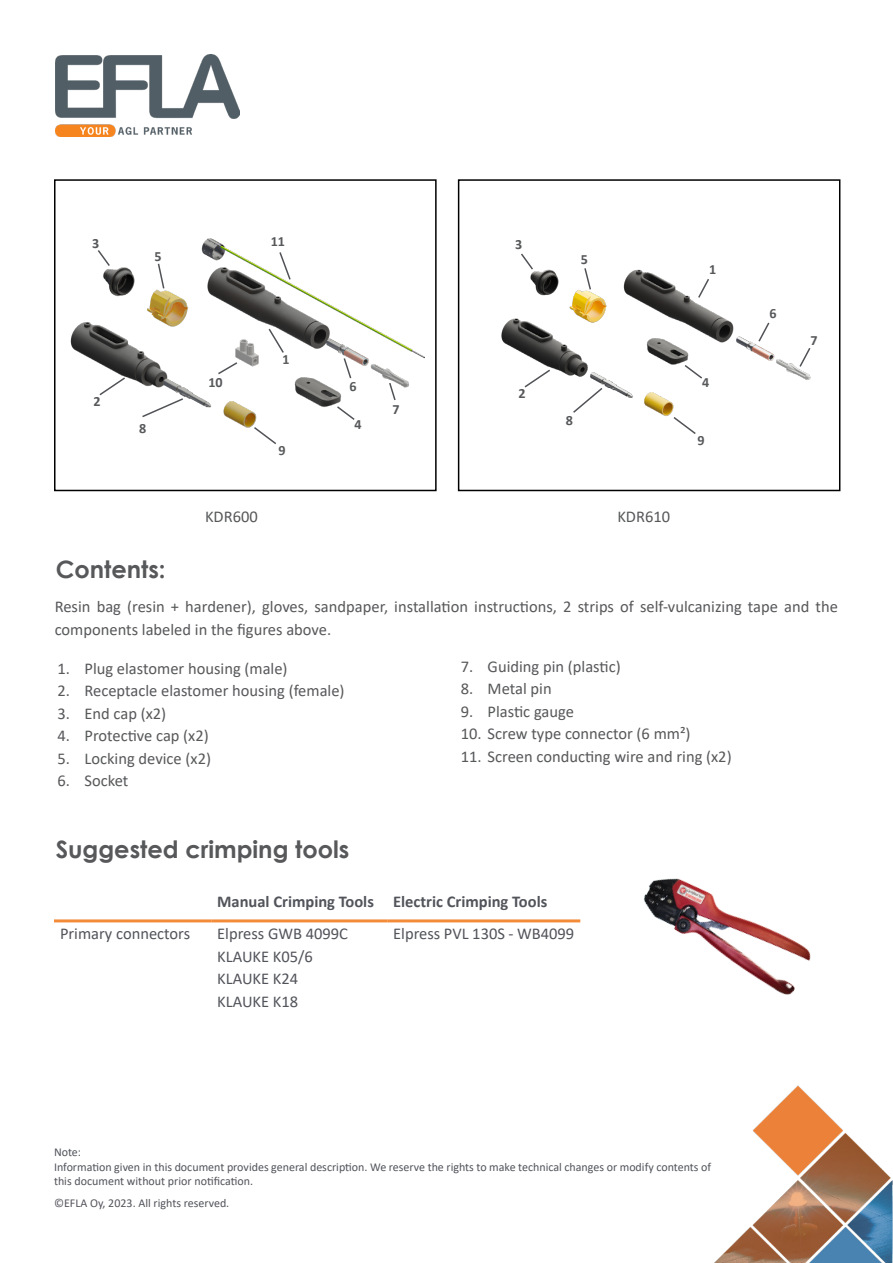
<style>
.page{position:relative;width:893px;height:1263px;background:#fff}
.page>*{position:absolute;margin:0;border:0;box-sizing:border-box;transform-origin:0 0}
._3_Third_level_Headline{font:700 24px "Century Gothic";color:#57585a}
.A_Body_text{font:16.5px/22.5px "Calibri";color:#57585a}
.A_Body_text_no_space{font:16.5px "Calibri";color:#52545b}
.A_Body_text_no_space-2{font:700 16.5px "Calibri";color:#52545b}
.A_Body_text-2{font:700 14.1px "Calibri";color:#57585a}
.A_Body_text_no_space-3{font:12px/14.4px "Calibri";color:#52545b}
</style>
<div class="page">
<img style="left:55px;top:54px;width:184px;height:82px">
<img style="left:714px;top:1085px;width:179px;height:178px">
<svg style="left:54px;top:922px;width:526px;height:1px"></svg>
<hr style="left:54px;top:919px;width:157px;height:3px;background:#f48b39">
<hr style="left:211px;top:919px;width:176px;height:3px;background:#f48b39">
<hr style="left:387px;top:919px;width:193px;height:3px;background:#f48b39">
<img style="left:643px;top:878px;width:168px;height:117px">
<img style="left:501px;top:269px;width:310px;height:147px">
<div style="left:458px;top:179px;width:382px;height:312px;border:2px solid #000"></div>
<img style="left:70px;top:238px;width:355px;height:190px">
<div style="left:54px;top:179px;width:383px;height:312px;border:2px solid #000"></div>
<svg style="left:98px;top:376px;width:29px;height:21px"></svg>
<svg style="left:96px;top:248px;width:15px;height:20px"></svg>
<svg style="left:335px;top:405px;width:21px;height:16px"></svg>
<svg style="left:157px;top:262px;width:9px;height:28px"></svg>
<svg style="left:342px;top:357px;width:11px;height:23px"></svg>
<svg style="left:388px;top:381px;width:9px;height:21px"></svg>
<svg style="left:141px;top:397px;width:44px;height:22px"></svg>
<svg style="left:252px;top:425px;width:26px;height:20px"></svg>
<svg style="left:216px;top:361px;width:23px;height:15px"></svg>
<svg style="left:278px;top:250px;width:14px;height:31px"></svg>
<svg style="left:523px;top:368px;width:29px;height:21px"></svg>
<svg style="left:571px;top:386px;width:33px;height:28px"></svg>
<svg style="left:672px;top:415px;width:25px;height:19px"></svg>
<svg style="left:683px;top:363px;width:21px;height:17px"></svg>
<svg style="left:519px;top:253px;width:16px;height:18px"></svg>
<svg style="left:583px;top:268px;width:9px;height:23px"></svg>
<svg style="left:757px;top:321px;width:14px;height:22px"></svg>
<svg style="left:697px;top:277px;width:13px;height:22px"></svg>
<svg style="left:798px;top:346px;width:13px;height:22px"></svg>
<svg style="left:267px;top:327px;width:22px;height:37px"></svg>
<p class="A_Body_text-2" style="left:92px;top:233px;width:9px">3</p>
<p class="A_Body_text-2" style="left:154px;top:246px;width:9px">5</p>
<p class="A_Body_text-2" style="left:94px;top:391px;width:9px">2</p>
<p class="A_Body_text-2" style="left:139px;top:419px;width:9px">8</p>
<p class="_3_Third_level_Headline" style="left:56px;top:551px;width:111px">Contents:</p>
<p class="A_Body_text-2" style="left:271px;top:231px;width:16px">11</p>
<p class="A_Body_text-2" style="left:515px;top:234px;width:9px">3</p>
<p class="A_Body_text-2" style="left:581px;top:249px;width:9px">5</p>
<p class="A_Body_text-2" style="left:709px;top:260px;width:9px">1</p>
<p class="A_Body_text-2" style="left:208px;top:372px;width:16px">10</p>
<p class="A_Body_text-2" style="left:279px;top:440px;width:9px">9</p>
<p class="A_Body_text-2" style="left:350px;top:376px;width:9px">6</p>
<p class="A_Body_text-2" style="left:355px;top:414px;width:9px">4</p>
<p class="A_Body_text-2" style="left:392px;top:399px;width:9px">7</p>
<p class="A_Body_text-2" style="left:519px;top:383px;width:9px">2</p>
<p class="A_Body_text-2" style="left:566px;top:410px;width:9px">8</p>
<p class="A_Body_text" style="left:205px;top:505px;width:54px">KDR600</p>
<p class="A_Body_text" style="left:617px;top:505px;width:54px">KDR610</p>
<p class="A_Body_text-2" style="left:702px;top:373px;width:9px">4</p>
<p class="A_Body_text-2" style="left:697px;top:430px;width:9px">9</p>
<p class="A_Body_text-2" style="left:769px;top:303px;width:9px">6</p>
<p class="A_Body_text-2" style="left:810px;top:330px;width:9px">7</p>
<p class="A_Body_text" style="left:55px;top:595px;width:785px">Resin bag (resin + hardener), gloves, sandpaper, installation instructions, 2 strips of self‐vulcanizing tape and the components labeled in the figures above.</p>
<p class="A_Body_text" style="left:58px;top:656px;width:232px">1. Plug elastomer housing (male)</p>
<p class="A_Body_text" style="left:58px;top:679px;width:288px">2. Receptacle elastomer housing (female)</p>
<p class="A_Body_text" style="left:58px;top:701px;width:110px">3. End cap (x2)</p>
<p class="A_Body_text" style="left:58px;top:724px;width:153px">4. Protective cap (x2)</p>
<p class="A_Body_text" style="left:58px;top:746px;width:155px">5. Locking device (x2)</p>
<p class="A_Body_text" style="left:58px;top:769px;width:72px">6. Socket</p>
<p class="_3_Third_level_Headline" style="left:56px;top:831px;width:295px">Suggested crimping tools</p>
<p class="A_Body_text" style="left:461px;top:655px;width:162px">7. Guiding pin (plastic)</p>
<p class="A_Body_text" style="left:461px;top:677px;width:92px">8. Metal pin</p>
<p class="A_Body_text" style="left:461px;top:700px;width:115px">9. Plastic gauge</p>
<p class="A_Body_text" style="left:461px;top:722px;width:231px">10. Screw type connector (6 mm²)</p>
<p class="A_Body_text" style="left:461px;top:745px;width:272px">11. Screen conducting wire and ring (x2)</p>
<p class="A_Body_text_no_space-2" style="left:217px;top:890px;width:158px">Manual Crimping Tools</p>
<p class="A_Body_text_no_space-2" style="left:393px;top:890px;width:156px">Electric Crimping Tools</p>
<p class="A_Body_text_no_space" style="left:60px;top:922px;width:132px">Primary connectors</p>
<p class="A_Body_text_no_space" style="left:217px;top:922px;width:132px">Elpress GWB 4099C</p>
<p class="A_Body_text_no_space" style="left:217px;top:945px;width:97px">KLAUKE K05/6</p>
<p class="A_Body_text_no_space" style="left:217px;top:967px;width:83px">KLAUKE K24</p>
<p class="A_Body_text_no_space" style="left:217px;top:990px;width:83px">KLAUKE K18</p>
<p class="A_Body_text_no_space" style="left:393px;top:922px;width:183px">Elpress PVL 130S - WB4099</p>
<p class="A_Body_text_no_space-3" style="left:54px;top:1144px;width:29px">Note:</p>
<p class="A_Body_text_no_space-3" style="left:54px;top:1159px;width:659px">Information given in this document provides general description. We reserve the rights to make technical changes or modify contents of this document without prior notification.</p>
<p class="A_Body_text_no_space-3" style="left:54px;top:1196px;width:177px">©EFLA Oy, 2023. All rights reserved.</p>
</div>
